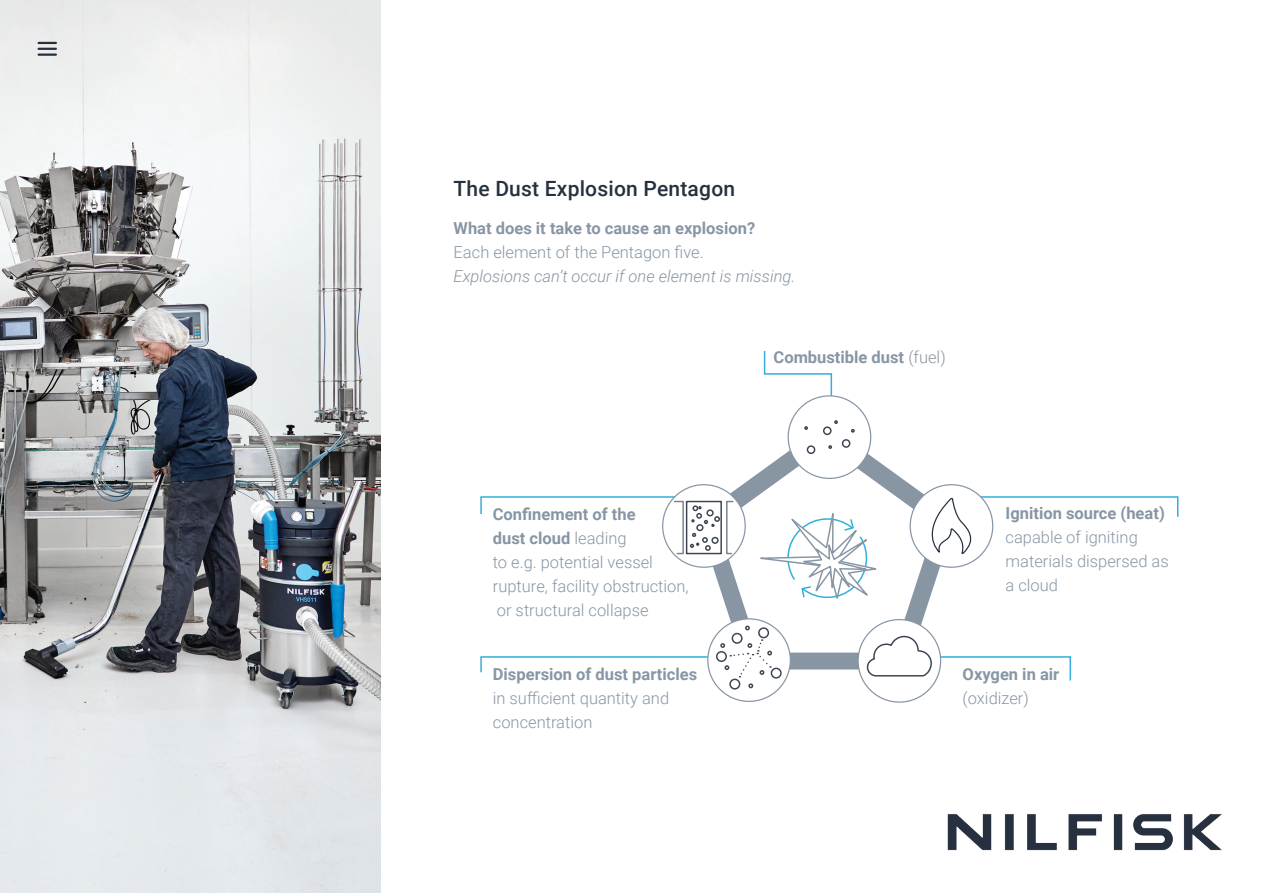
<style>
.page{position:relative;width:1263px;height:893px;background:#fff}
.page>*{position:absolute;margin:0;border:0;box-sizing:border-box;transform-origin:0 0}
.t1{font:500 21px "Roboto";letter-spacing:.01em;color:#26303e}
.t2{font:300 16.5px/24px "Roboto";color:#8896a4}
.t3{font:700 16.5px "Roboto";color:#8896a4}
.t4{font:italic 300 16.5px "Roboto";color:#8896a4}
.s1{font-weight:300}
.s2{font-weight:700}
</style>
<div class="page">
<svg style="left:763px;top:351px;width:70px;height:51px"></svg>
<div style="left:788px;top:396px;width:83px;height:82px;background:#fff;border-radius:50%"></div>
<div style="left:729px;top:679px;width:11px;height:11px;border:1px solid #3d4451;border-radius:50%"></div>
<svg style="left:480px;top:419px;width:699px;height:269px"></svg>
<img style="left:0;top:0;width:381px;height:893px">
<svg style="left:39px;top:42px;width:17px;height:14px"></svg>
<img style="left:947px;top:814px;width:275px;height:37px">
<p class="t1" style="left:454px;top:173px;width:283px">The Dust Explosion Pentagon</p>
<p class="t3" style="left:454px;top:217px;width:303px">What does it take to cause an explosion?</p>
<p class="t2" style="left:454px;top:240px;width:252px">Each element of the Pentagon five.</p>
<p class="t4" style="left:454px;top:265px;width:343px">Explosions can’t occur if one element is missing.</p>
<p class="t3" style="left:773px;top:346px;width:174px">Combustible dust <span class="s1">(fuel)</span></p>
<p class="t2" style="left:493px;top:501px;width:197px"><span class="s2">Confinement of the<br>dust cloud</span> leading<br>to e.g. potential vessel rupture, facility obstruction, or structural collapse</p>
<p class="t3" style="left:493px;top:663px;width:206px">Dispersion of dust particles</p>
<p class="t2" style="left:493px;top:686px;width:178px">in sufficient quantity and concentration</p>
<p class="t3" style="left:1005px;top:501px;width:161px">Ignition source (heat)</p>
<p class="t2" style="left:1005px;top:524px;width:165px">capable of igniting materials dispersed as a cloud</p>
<p class="t3" style="left:963px;top:662px;width:98px">Oxygen in air</p>
<p class="t2" style="left:963px;top:685px;width:68px">(oxidizer)</p>
</div>
